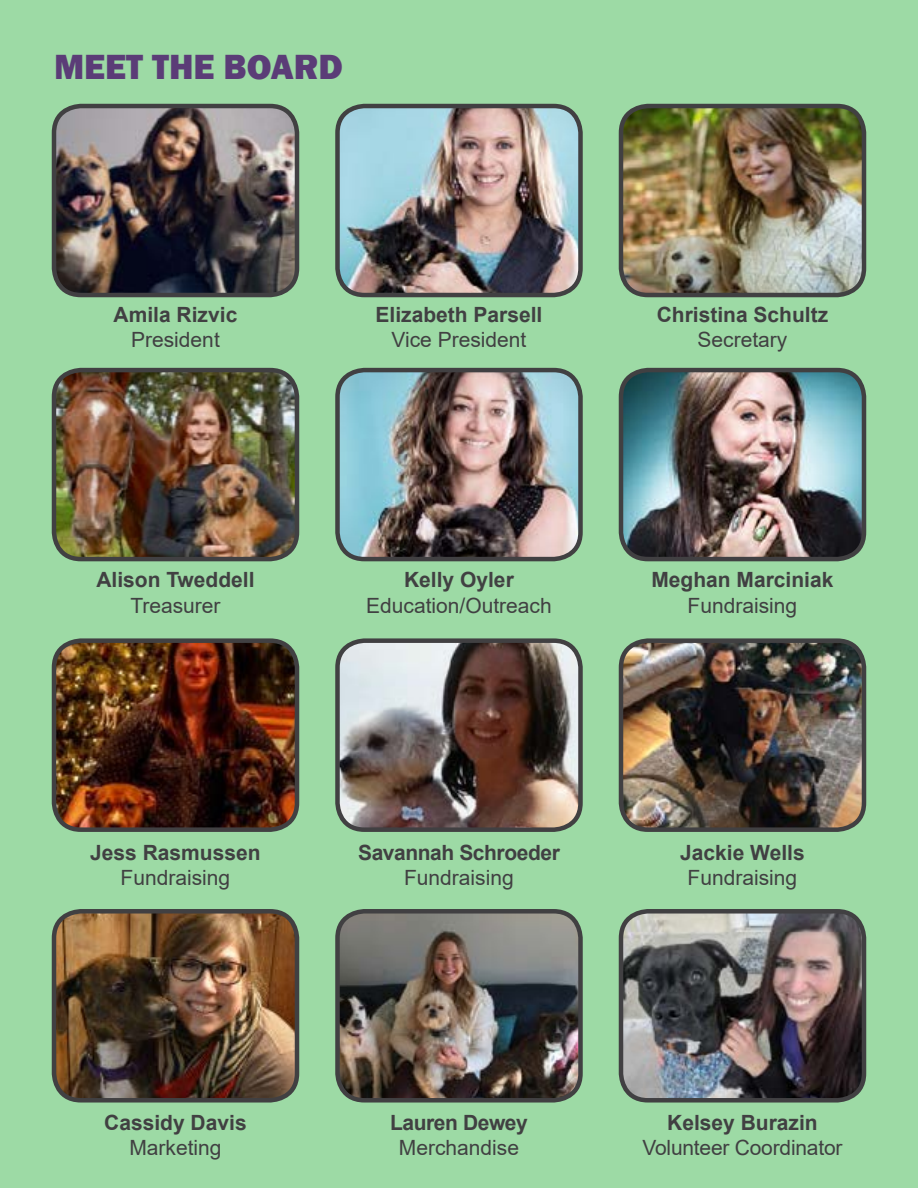
<style>
.page{position:relative;width:918px;height:1188px;background:#9ddaa5}
.page>*{position:absolute;margin:0;border:0;box-sizing:border-box;transform-origin:0 0}
.t1{font:800 36px "Franklin Gothic";color:#5b3c77}
.t2{font:21px "Arial";color:#414042}
.t3{font:700 21px "Arial";color:#414042}
.t4{font:700 21px "Arial";letter-spacing:-.02em;color:#414042}
</style>
<div class="page">
<img style="left:54px;top:106px;width:243px;height:189px">
<div style="left:52px;top:104px;width:247px;height:193px;border:4px solid #414042;border-radius:27px"></div>
<img style="left:338px;top:106px;width:242px;height:189px">
<div style="left:335px;top:104px;width:248px;height:193px;border:4px solid #414042;border-radius:27px"></div>
<img style="left:621px;top:106px;width:243px;height:189px">
<div style="left:619px;top:104px;width:247px;height:193px;border:4px solid #414042;border-radius:27px"></div>
<img style="left:54px;top:370px;width:243px;height:189px">
<div style="left:52px;top:368px;width:247px;height:193px;border:4px solid #414042;border-radius:27px"></div>
<img style="left:340px;top:370px;width:240px;height:189px">
<div style="left:335px;top:368px;width:248px;height:193px;border:4px solid #414042;border-radius:27px"></div>
<img style="left:621px;top:370px;width:243px;height:189px">
<div style="left:619px;top:368px;width:247px;height:193px;border:4px solid #414042;border-radius:27px"></div>
<img style="left:54px;top:643px;width:243px;height:187px">
<div style="left:52px;top:638px;width:247px;height:194px;border:4px solid #414042;border-radius:27px"></div>
<img style="left:340px;top:643px;width:238px;height:184px">
<div style="left:335px;top:638px;width:248px;height:194px;border:4px solid #414042;border-radius:27px"></div>
<img style="left:621px;top:643px;width:243px;height:187px">
<div style="left:619px;top:638px;width:247px;height:194px;border:4px solid #414042;border-radius:27px"></div>
<img style="left:54px;top:911px;width:243px;height:187px">
<div style="left:52px;top:909px;width:247px;height:194px;border:4px solid #414042;border-radius:27px"></div>
<img style="left:340px;top:914px;width:238px;height:184px">
<div style="left:335px;top:909px;width:248px;height:194px;border:4px solid #414042;border-radius:27px"></div>
<img style="left:621px;top:911px;width:243px;height:187px">
<div style="left:619px;top:909px;width:247px;height:194px;border:4px solid #414042;border-radius:27px"></div>
<h1 class="t1" style="left:54px;top:44px;width:291px">MEET THE BOARD</h1>
<p class="t3" style="left:114px;top:300px;width:125px">Amila Rizvic</p>
<p class="t2" style="left:131px;top:325px;width:90px">President</p>
<p class="t3" style="left:96px;top:565px;width:160px">Alison Tweddell</p>
<p class="t2" style="left:130px;top:591px;width:92px">Treasurer</p>
<p class="t3" style="left:376px;top:300px;width:168px">Elizabeth Parsell</p>
<p class="t2" style="left:391px;top:325px;width:137px">Vice President</p>
<p class="t3" style="left:404px;top:565px;width:111px">Kelly Oyler</p>
<p class="t2" style="left:366px;top:591px;width:187px">Education/Outreach</p>
<p class="t3" style="left:657px;top:300px;width:173px">Christina Schultz</p>
<p class="t2" style="left:698px;top:325px;width:91px">Secretary</p>
<p class="t3" style="left:651px;top:565px;width:184px">Meghan Marciniak</p>
<p class="t2" style="left:688px;top:591px;width:111px">Fundraising</p>
<p class="t3" style="left:90px;top:837px;width:172px">Jess Rasmussen</p>
<p class="t2" style="left:121px;top:863px;width:111px">Fundraising</p>
<p class="t3" style="left:104px;top:1108px;width:144px">Cassidy Davis</p>
<p class="t2" style="left:129px;top:1134px;width:94px">Marketing</p>
<p class="t4" style="left:358px;top:837px;width:203px">Savannah Schroeder</p>
<p class="t2" style="left:404px;top:863px;width:111px">Fundraising</p>
<p class="t3" style="left:680px;top:837px;width:126px">Jackie Wells</p>
<p class="t2" style="left:688px;top:863px;width:111px">Fundraising</p>
<p class="t4" style="left:390px;top:1108px;width:139px">Lauren Dewey</p>
<p class="t2" style="left:399px;top:1134px;width:122px">Merchandise</p>
<p class="t3" style="left:667px;top:1108px;width:152px">Kelsey Burazin</p>
<p class="t2" style="left:642px;top:1134px;width:202px">Volunteer Coordinator</p>
</div>
